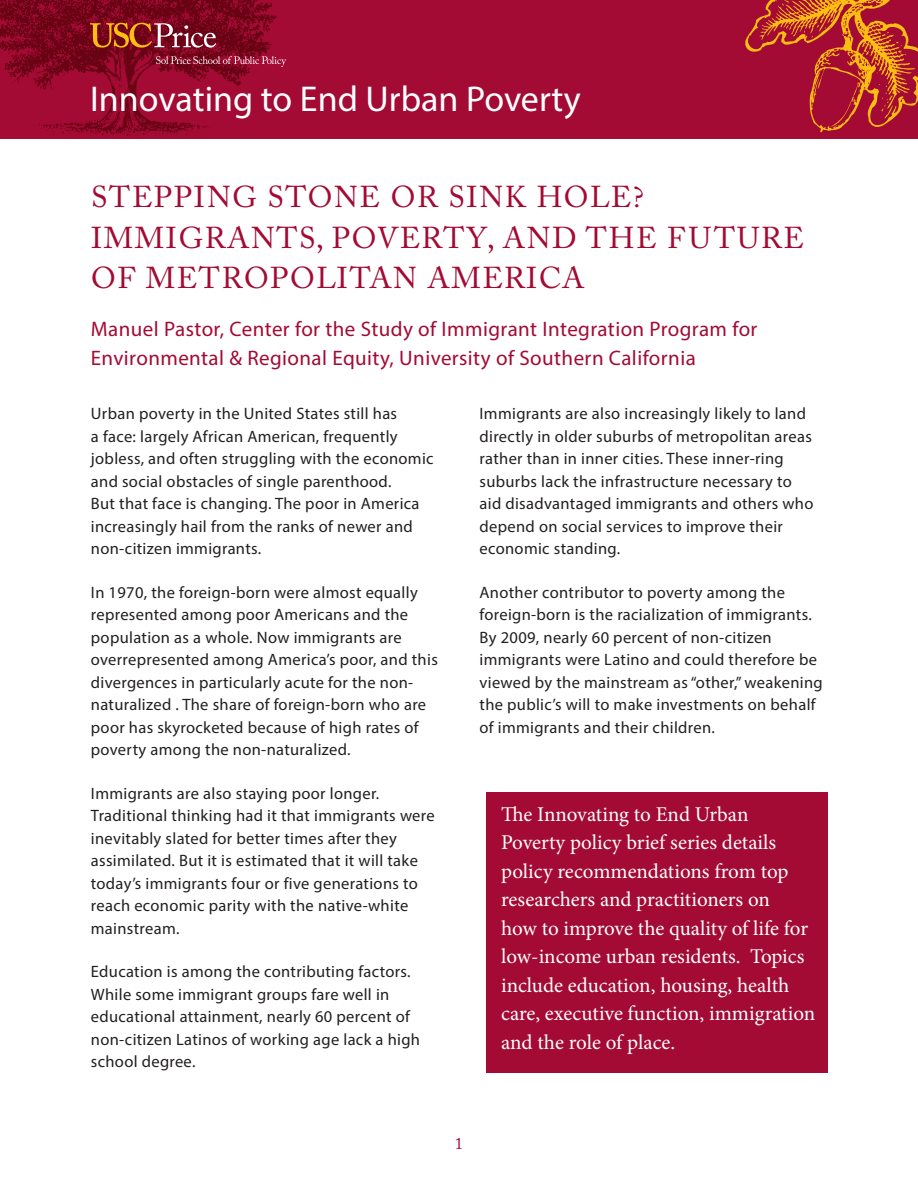
<style>
.page{position:relative;width:918px;height:1188px;background:#fff}
.page>*{position:absolute;margin:0;border:0;box-sizing:border-box;transform-origin:0 0}
.t1{font:36px "Myriad Pro";color:#fff}
.t2{font:30px/40.5px "Adobe Caslon Pro";letter-spacing:.055em;color:#a30a34}
.t3{font:21px/28.5px "Minion Pro";color:#fff}
.t4{font:21px "Myriad Pro";letter-spacing:.02em;color:#a30a34}
.Body{font:16.5px/22.5px "Myriad Pro";letter-spacing:.02em;color:#231f20}
.t5{font:16.5px "Adobe Caslon Pro";color:#a30a34}
</style>
<div class="page">
<div style="left:0;top:0;width:918px;height:139px;background:#a30a34"></div>
<svg style="left:745px;top:0;width:173px;height:132px"></svg>
<svg style="left:0;top:0;width:286px;height:137px"></svg>
<div style="left:486px;top:792px;width:342px;height:280px;background:#a30a34"></div>
<p class="t1" style="left:90px;top:76px;width:492px">Innovating to End Urban Poverty</p>
<p class="t2" style="left:91px;top:177px;width:554px">STEPPING STONE OR SINK HOLE?</p>
<p class="t2" style="left:91px;top:217px;width:714px">IMMIGRANTS, POVERTY, AND THE FUTURE<br>OF METROPOLITAN AMERICA</p>
<p class="t4" style="left:91px;top:316px;width:668px">Manuel Pastor, Center for the Study of Immigrant Integration Program for</p>
<p class="t4" style="left:91px;top:345px;width:606px">Environmental &amp; Regional Equity, University of Southern California</p>
<p class="Body" style="left:91px;top:402px;width:344px">Urban poverty in the United States still has<br>a face: largely African American, frequently jobless, and often struggling with the economic and social obstacles of single parenthood.<br>But that face is changing. The poor in America increasingly hail from the ranks of newer and non-citizen immigrants.</p>
<p class="Body" style="left:91px;top:581px;width:348px">In 1970, the foreign-born were almost equally represented among poor Americans and the population as a whole. Now immigrants are overrepresented among America’s poor, and this divergences in particularly acute for the non&shy;naturalized . The share of foreign-born who are poor has skyrocketed because of high rates of poverty among the non-naturalized.</p>
<p class="Body" style="left:91px;top:782px;width:345px">Immigrants are also staying poor longer.<br>Traditional thinking had it that immigrants were inevitably slated for better times after they assimilated. But it is estimated that it will take today’s immigrants four or five generations to reach economic parity with the native-white mainstream.</p>
<p class="Body" style="left:91px;top:960px;width:331px">Education is among the contributing factors.<br>While some immigrant groups fare well in educational attainment, nearly 60 percent of non-citizen Latinos of working age lack a high school degree.</p>
<p class="Body" style="left:480px;top:402px;width:335px">Immigrants are also increasingly likely to land directly in older suburbs of metropolitan areas rather than in inner cities. These inner-ring suburbs lack the infrastructure necessary to aid disadvantaged immigrants and others who depend on social services to improve their economic standing.</p>
<p class="Body" style="left:480px;top:581px;width:345px">Another contributor to poverty among the foreign-born is the racialization of immigrants.<br>By 2009, nearly 60 percent of non-citizen immigrants were Latino and could therefore be viewed by the mainstream as “other,” weakening the public’s will to make investments on behalf of immigrants and their children.</p>
<p class="t3" style="left:501px;top:800px;width:249px">The Innovating to End Urban</p>
<p class="t3" style="left:501px;top:828px;width:277px">Poverty policy brief series details</p>
<p class="t3" style="left:501px;top:857px;width:316px">policy recommendations from top researchers and practitioners on<br>how to improve the quality of life for low-income urban residents. Topics include education, housing, health care, executive function, immigration and the role of place.</p>
<p class="t5" style="left:455px;top:1133px;width:10px">1</p>
</div>
